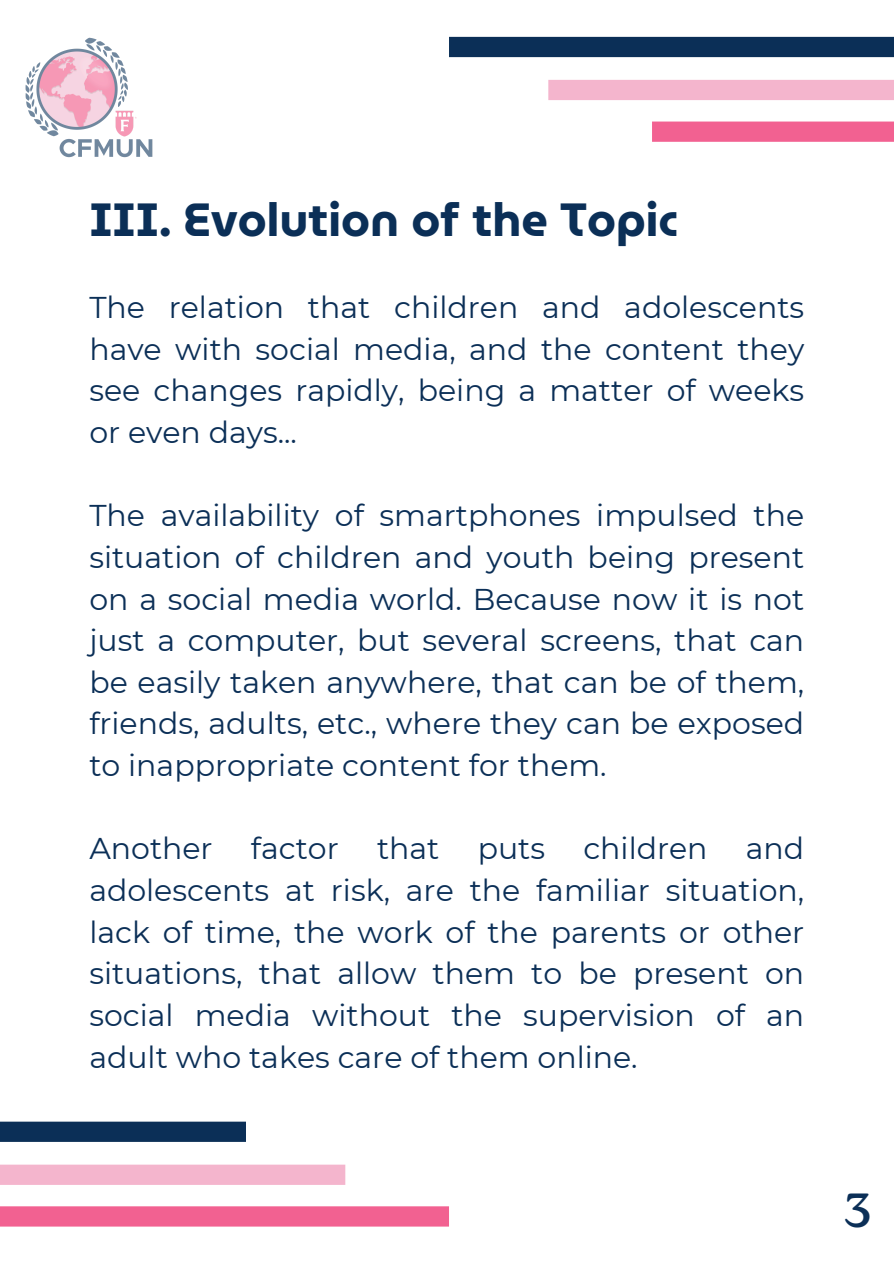
<style>
.page{position:relative;width:894px;height:1264px;background:#fff}
.page>*{position:absolute;margin:0;border:0;box-sizing:border-box;transform-origin:0 0}
.t1{font:47.85px "Roca One";color:#0b2f57}
.t2{font:700 46.5px "Museo Moderno";color:#0b2f57}
.t3{font:30px/41.7px "Montserrat";color:#0b2f57;text-align:justify}
</style>
<div class="page">
<img style="left:25px;top:37px;width:128px;height:121px">
<div style="left:449px;top:37px;width:444px;height:20px;background:#0b2f57"></div>
<div style="left:548px;top:80px;width:345px;height:20px;background:#f4b5cd"></div>
<div style="left:651px;top:121px;width:242px;height:21px;background:#f26191"></div>
<div style="left:0;top:1121px;width:246px;height:20px;background:#0b2f57"></div>
<div style="left:0;top:1164px;width:345px;height:20px;background:#f4b5cd"></div>
<div style="left:0;top:1206px;width:449px;height:20px;background:#f26191"></div>
<p class="t2" style="left:89px;top:182px;width:589px">III. Evolution of the Topic</p>
<p class="t3" style="left:89px;top:286px;width:716px">The relation that children and adolescents have with social media, and the content they see changes rapidly, being a matter of weeks or even days...</p>
<p class="t3" style="left:89px;top:494px;width:716px">The availability of smartphones impulsed the situation of children and youth being present on a social media world. Because now it is not just a computer, but several screens, that can be easily taken anywhere, that can be of them, friends, adults, etc., where they can be exposed to inappropriate content for them.</p>
<h1 class="t3" style="left:89px;top:827px;width:125px">Another</h1>
<h1 class="t3" style="left:251px;top:827px;width:89px">factor</h1>
<h1 class="t3" style="left:377px;top:827px;width:64px">that</h1>
<h1 class="t3" style="left:477px;top:827px;width:69px">puts</h1>
<h1 class="t3" style="left:583px;top:827px;width:126px">children</h1>
<h1 class="t3" style="left:89px;top:827px;width:716px;text-indent:656px">and adolescents at risk, are the familiar situation, lack of time, the work of the parents or other situations, that allow them to be present on social media without the supervision of an adult who takes care of them online.</h1>
<p class="t1" style="left:843px;top:1182px;width:30px">3</p>
</div>
